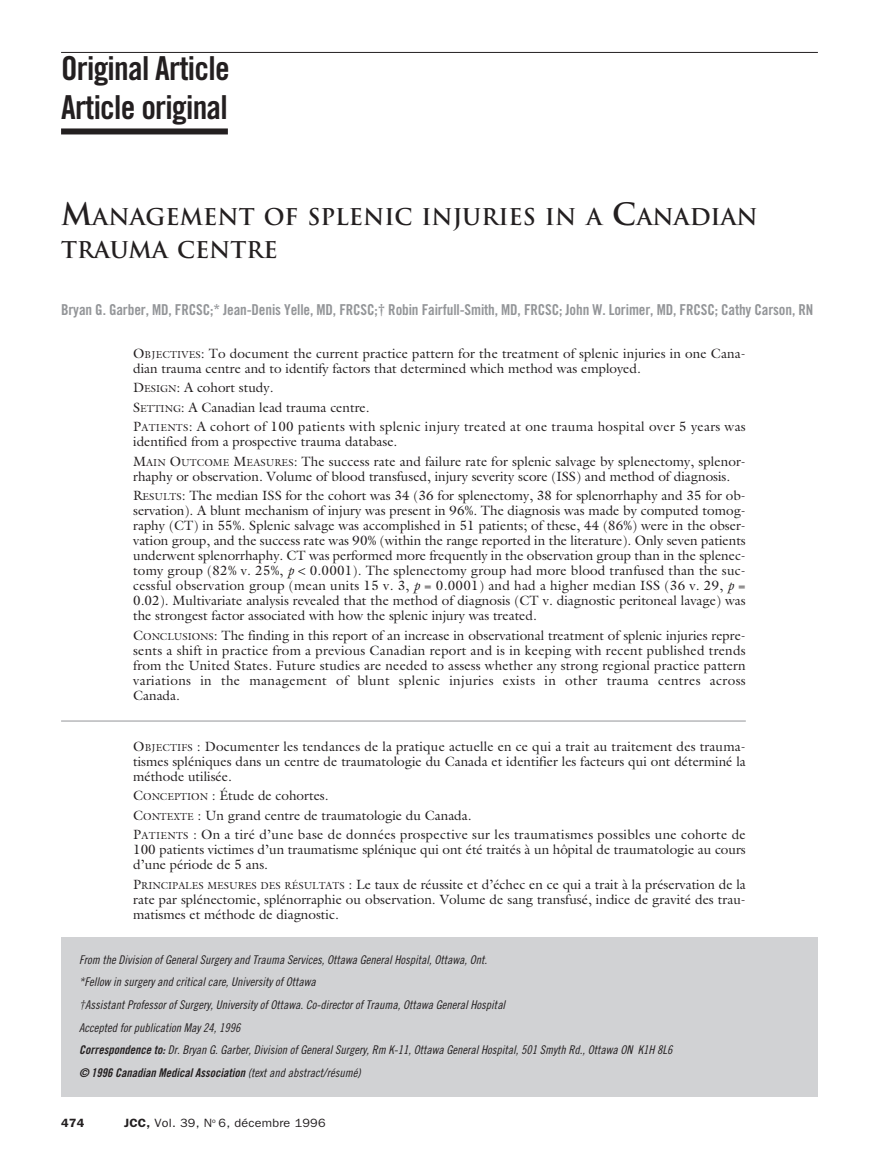
<style>
.page{position:relative;width:879px;height:1176px;background:#fff}
.page>*{position:absolute;margin:0;border:0;box-sizing:border-box;transform-origin:0 0}
.t1{font:33px/39.6px "Trade Gothic Bold Cond Twenty";letter-spacing:-.02em;color:#231f20}
.t2{font:700 22.5px/33px "Trajan";color:#231f20}
.t3{font:15px "Trade Gothic Bold Cond Twenty";letter-spacing:-.01em;color:#939598}
.t4{font:13.5px/15px "Galliard";color:#231f20}
.t5{font:13.5px/19.5px "Galliard";letter-spacing:.025em;color:#231f20}
.t6{font:12px/22.5px "Trade Gothic Cond Eighteen Obl";color:#231f20}
.t7{font:12px "Trade Gothic Bold Cond Twenty Obl";color:#231f20}
.t8{font:12px "Franklin Gothic";letter-spacing:.02em;color:#231f20;scale:1.05 1}
.t9{font:600 12px "Franklin Gothic";color:#231f20;scale:1.05 1}
.s1{font-size:30px}
.s2{font-size:10.2px}
.s3{font-style:italic}
.s4{font-family:"Trade Gothic Bold Cond Twenty Obl"}
.s5{font-family:"Trade Gothic Cond Eighteen Obl"}
.s6{font-weight:600}
</style>
<div class="page">
<hr style="left:61px;top:52px;width:756px;height:1px;background:#231f20">
<div style="left:61px;top:128px;width:167px;height:6px;background:#231f20"></div>
<div style="left:61px;top:936px;width:756px;height:160px;background:#d1d2d4"></div>
<hr style="left:61px;top:720px;width:684px;height:1px;background:#939598">
<h1 class="t1" style="left:61px;top:51px;width:170px">Original Article<br>Article original</h1>
<h2 class="t2" style="left:61px;top:200px;width:698px"><span class="s1">M</span>ANAGEMENT OF SPLENIC INJURIES IN A <span class="s1">C</span>ANADIAN<br>TRAUMA CENTRE</h2>
<p class="t3" style="left:61px;top:304px;width:753px">Bryan G. Garber, MD, FRCSC;* Jean-Denis Yelle, MD, FRCSC;† Robin Fairfull-Smith, MD, FRCSC; John W. Lorimer, MD, FRCSC; Cathy Carson, RN</p>
<p class="t4" style="left:133px;top:345px;width:614px">O<span class="s2">BJECTIVES</span>: To document the current practice pattern for the treatment of splenic injuries in one Cana&shy;dian trauma centre and to identify factors that determined which method was employed.</p>
<p class="t5" style="left:133px;top:377px;width:613px">D<span class="s2">ESIGN</span>: A cohort study.<br>S<span class="s2">ETTING</span>: A Canadian lead trauma centre.<br>P<span class="s2">ATIENTS</span>: A cohort of 100 patients with splenic injury treated at one trauma hospital over 5 years was</p>
<p class="t4" style="left:133px;top:431px;width:614px;line-height:19.5px">identified from a prospective trauma database.<br>M<span class="s2">AIN</span> O<span class="s2">UTCOME</span> M<span class="s2">EASURES</span>: The success rate and failure rate for splenic salvage by splenectomy, splenor-</p>
<p class="t4" style="left:133px;top:466px;width:614px;line-height:19.5px">rhaphy or observation. Volume of blood transfused, injury severity score (ISS) and method of diagnosis.<br>R<span class="s2">ESULTS</span>: The median ISS for the cohort was 34 (36 for splenectomy, 38 for splenorrhaphy and 35 for ob-</p>
<p class="t4" style="left:133px;top:503px;width:614px;text-align:justify">servation). A blunt mechanism of injury was present in 96%. The diagnosis was made by computed tomog&shy;raphy (CT) in 55%. Splenic salvage was accomplished in 51 patients; of these, 44 (86%) were in the obser&shy;vation group, and the success rate was 90% (within the range reported in the literature). Only seven patients underwent splenorrhaphy. CT was performed more frequently in the observation group than in the splenec&shy;tomy group (82% v. 25%, <span class="s3">p</span> 0.0001). The splenectomy group had more blood tranfused than the suc&shy;cessful observation group (mean units 15 v. 3, <span class="s3">p</span> = 0.0001) and had a higher median ISS (36 v. 29, <span class="s3">p</span> = 0.02). Multivariate analysis revealed that the method of diagnosis (CT v. diagnostic peritoneal lavage) was the strongest factor associated with how the splenic injury was treated.</p>
<p class="t4" style="left:133px;top:627px;width:614px;text-align:justify">C<span class="s2">ONCLUSIONS</span>: The finding in this report of an increase in observational treatment of splenic injuries repre&shy;sents a shift in practice from a previous Canadian report and is in keeping with recent published trends from the United States. Future studies are needed to assess whether any strong regional practice pattern variations in the management of blunt splenic injuries exists in other trauma centres across Canada.</p>
<p class="t4" style="left:133px;top:738px;width:614px;text-align:justify">O<span class="s2">BJECTIFS</span> : Documenter les tendances de la pratique actuelle en ce qui a trait au traitement des trauma&shy;tismes spléniques dans un centre de traumatologie du Canada et identifier les facteurs qui ont déterminé la méthode utilisée.</p>
<p class="t5" style="left:133px;top:785px;width:613px">C<span class="s2">ONCEPTION</span> : Étude de cohortes.<br>C<span class="s2">ONTEXTE</span> : Un grand centre de traumatologie du Canada.<br>P<span class="s2">ATIENTS</span> : On a tiré d’une base de données prospective sur les traumatismes possibles une cohorte de</p>
<p class="t4" style="left:133px;top:842px;width:614px">100 patients victimes d’un traumatisme splénique qui ont été traités à un hôpital de traumatologie au cours d’une période de 5 ans.</p>
<p class="t4" style="left:133px;top:876px;width:614px;text-align:justify">P<span class="s2">RINCIPALES MESURES DES RÉSULTATS</span> : Le taux de réussite et d’échec en ce qui a trait à la préservation de la rate par splénectomie, splénorraphie ou observation. Volume de sang transfusé, indice de gravité des trau&shy;matismes et méthode de diagnostic.</p>
<p class="t6" style="left:79px;top:949px;width:594px">From the Division of General Surgery and Trauma Services, Ottawa General Hospital, Ottawa, Ont.<br>*Fellow in surgery and critical care, University of Ottawa<br>†Assistant Professor of Surgery, University of Ottawa. Co-director of Trauma, Ottawa General Hospital<br>Accepted for publication May 24, 1996<br><span class="s4">Correspondence to:</span> Dr. Bryan G. Garber, Division of General Surgery, Rm K-11, Ottawa General Hospital, 501 Smyth Rd., Ottawa ON K1H 8L6</p>
<p class="t7" style="left:79px;top:1067px;width:283px">© 1996 Canadian Medical Association <span class="s5">(text and abstract/résumé)</span></p>
<p class="t9" style="left:61px;top:1115px;width:24px">474</p>
<p class="t8" style="left:124px;top:1115px;width:193px"><span class="s6">JCC,</span> Vol. 39, N<sup>o</sup> 6, décembre 1996</p>
</div>
